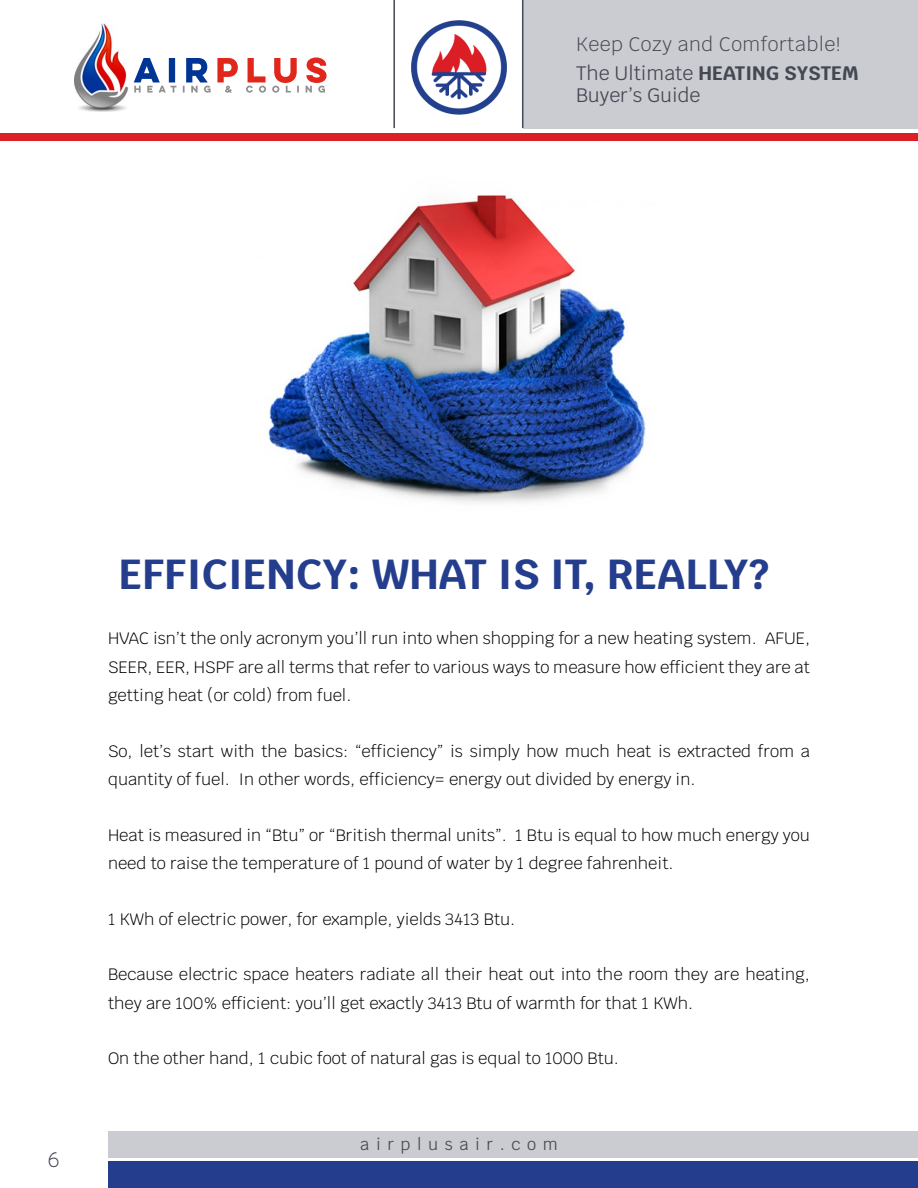
<style>
.page{position:relative;width:918px;height:1188px;background:#fff}
.page>*{position:absolute;margin:0;border:0;box-sizing:border-box;transform-origin:0 0}
.t1{font:700 42px "Krub";color:#243d8d}
.t2{font:300 21px "Krub";color:#444853}
.t3{font:300 19.5px/29.2px "Krub";letter-spacing:.025em;color:#444853}
.t4{font:19.5px "Krub";color:#444853}
.t5{font:300 16.5px/28.5px "Krub";color:#000}
.t6{font:16.5px "Krub";letter-spacing:.4em;color:#444853}
.s1{font-weight:400}
.s2{font-weight:700}
</style>
<div class="page">
<img style="left:75px;top:23px;width:248px;height:89px">
<img style="left:134px;top:58px;width:193px;height:25px">
<img style="left:134px;top:86px;width:191px;height:7px">
<div style="left:523px;top:0;width:395px;height:128px;background:#cbccd1"></div>
<img style="left:412px;top:20px;width:94px;height:95px">
<div style="left:0;top:133px;width:918px;height:7px;background:#da1f26"></div>
<hr style="left:522px;top:0;width:1px;height:128px;background:#444853">
<hr style="left:393px;top:0;width:2px;height:128px;background:#444853">
<div style="left:108px;top:1162px;width:810px;height:26px;background:#243d8d"></div>
<div style="left:108px;top:1132px;width:810px;height:26px;background:#cbccd1"></div>
<img style="left:268px;top:195px;width:378px;height:308px">
<p class="t3" style="left:576px;top:29px;width:284px">Keep Cozy and Comfortable!<br><span class="s1">The Ultimate</span> <span class="s2">HEATING SYSTEM</span></p>
<p class="t4" style="left:576px;top:79px;width:126px">Buyer’s Guide</p>
<p class="t2" style="left:48px;top:1142px;width:14px">6</p>
<h1 class="t1" style="left:119px;top:550px;width:651px">EFFICIENCY: WHAT IS IT, REALLY?</h1>
<p class="t5" style="left:108px;top:624px;width:704px;text-align:justify">HVAC isn’t the only acronym you’ll run into when shopping for a new heating system. AFUE, SEER, EER, HSPF are all terms that refer to various ways to measure how efficient they are at getting heat (or cold) from fuel.</p>
<p class="t5" style="left:108px;top:737px;width:704px">So, let’s start with the basics: “efficiency” is simply how much heat is extracted from a quantity of fuel. In other words, efficiency= energy out divided by energy in.</p>
<p class="t5" style="left:108px;top:821px;width:704px">Heat is measured in “Btu” or “British thermal units”. 1 Btu is equal to how much energy you need to raise the temperature of 1 pound of water by 1 degree fahrenheit.</p>
<p class="t5" style="left:108px;top:905px;width:409px">1 KWh of electric power, for example, yields 3413 Btu.</p>
<p class="t5" style="left:108px;top:960px;width:703px">Because electric space heaters radiate all their heat out into the room they are heating, they are 100% efficient: you’ll get exactly 3413 Btu of warmth for that 1 KWh.</p>
<p class="t5" style="left:108px;top:1044px;width:513px">On the other hand, 1 cubic foot of natural gas is equal to 1000 Btu.</p>
<p class="t6" style="left:360px;top:1130px;width:199px">airplusair.com</p>
</div>
